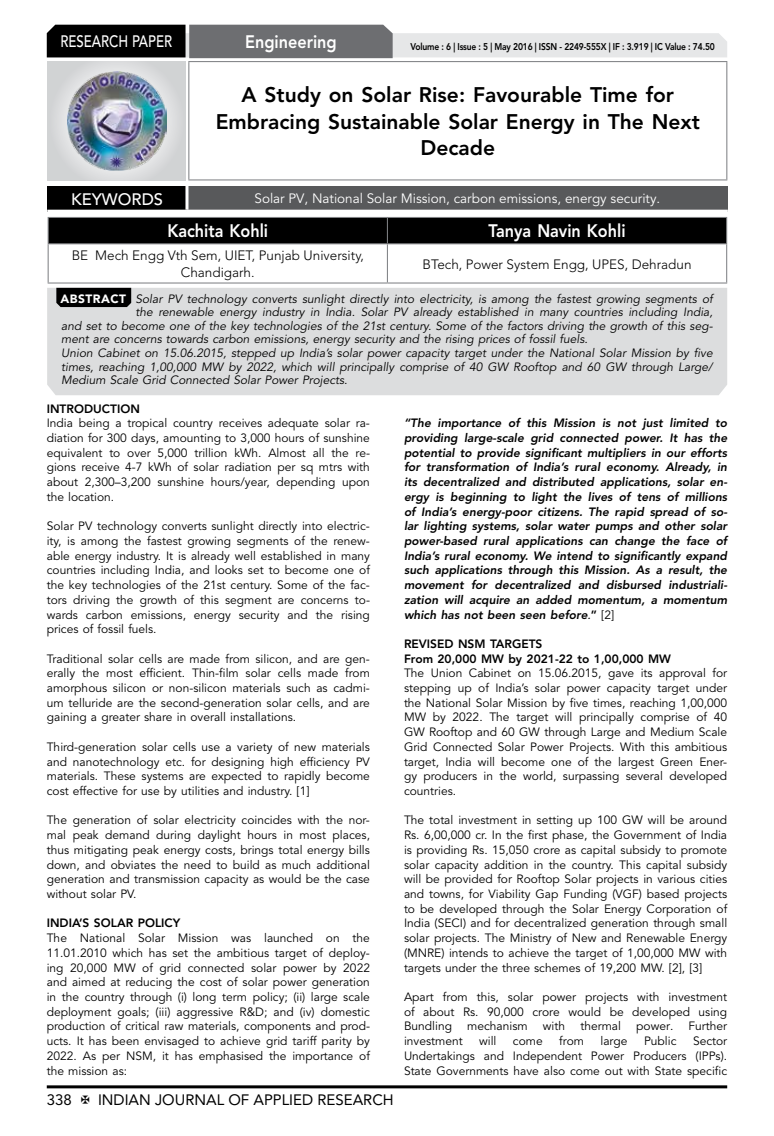
<style>
.page{position:relative;width:774px;height:1136px;background:#fff}
.page>*{position:absolute;margin:0;border:0;box-sizing:border-box;transform-origin:0 0}
.t1{font:800 21px/26.2px "Avenir LT Std";color:#000;text-align:center}
.t2{font:800 18px "Avenir LT Std";color:#fff;scale:.9 1}
.t3{font:500 16.5px "Avenir LT Std";color:#fff;scale:.8 1}
.t4{font:500 16.5px "Avenir LT Std";color:#fff}
.t5{font:15px "Avenir LT Std";color:#000}
.t6{font:300 13.5px/16.2px "Avenir LT Std";color:#000;text-align:center}
.t7{font:13.5px "Avenir LT Std";color:#fff}
.t8{font:12px/14.7px "Avenir LT Std";color:#000;text-align:justify}
.t9{font:italic 800 12px/14.7px "Avenir LT Std";color:#000;text-align:justify}
.t10{font:italic 12px "Avenir LT Std";color:#000}
.t11{font:800 12px/14.7px "Avenir LT Std";color:#000}
.t12{font:800 9.75px "Avenir LT Std";letter-spacing:-.02em;color:#000;scale:.87 1}
.s1{font-weight:900;font-style:normal;color:#fff}
.s2{font-weight:400}
.s3{font-style:normal}
.s4{font-weight:400;font-style:normal}
</style>
<div class="page">
<hr style="left:47px;top:1085px;width:680px;height:3px;background:#000">
<div style="left:48px;top:62px;width:137px;height:118px;background:linear-gradient(to right,#d9dadb,#d9dadb)"></div>
<img style="left:68px;top:71px;width:99px;height:100px">
<svg style="left:47px;top:25px;width:680px;height:33px;background:#979899"></svg>
<hr style="left:188px;top:61px;width:539px;height:1px;background:#808285">
<hr style="left:188px;top:62px;width:1px;height:117px;background:#808285">
<hr style="left:726px;top:62px;width:1px;height:117px;background:#808285">
<hr style="left:188px;top:179px;width:539px;height:1px;background:#808285">
<div style="left:47px;top:186px;width:140px;height:25px;background:#000"></div>
<div style="left:187px;top:186px;width:541px;height:25px;background:#58595b"></div>
<hr style="left:185px;top:186px;width:3px;height:24px;background:#fff">
<hr style="left:47px;top:210px;width:140px;height:3px;background:#fff">
<hr style="left:187px;top:210px;width:541px;height:3px;background:#fff">
<div style="left:48px;top:217px;width:679px;height:26px;background:#000"></div>
<hr style="left:48px;top:243px;width:339px;height:1px;background:#808285">
<hr style="left:48px;top:244px;width:1px;height:38px;background:#808285">
<hr style="left:387px;top:243px;width:340px;height:1px;background:#808285">
<hr style="left:387px;top:244px;width:1px;height:38px;background:#808285">
<hr style="left:726px;top:244px;width:1px;height:38px;background:#808285">
<hr style="left:48px;top:282px;width:339px;height:1px;background:#808285">
<hr style="left:387px;top:282px;width:340px;height:1px;background:#808285">
<div style="left:47px;top:288px;width:680px;height:107px;background:#dcddde"></div>
<svg style="left:56px;top:288px;width:75px;height:19px"></svg>
<h3 class="t3" style="left:60px;top:32px;width:139px">RESEARCH PAPER</h3>
<h2 class="t2" style="left:245px;top:31px;width:103px">Engineering</h2>
<p class="t12" style="left:410px;top:41px;width:351px">Volume : 6 | Issue : 5 | May 2016 | ISSN - 2249-555X | IF : 3.919 | IC Value : 74.50</p>
<h1 class="t1" style="left:216px;top:82px;width:486px">A Study on Solar Rise: Favourable Time for<br>Embracing Sustainable Solar Energy in The Next<br>Decade</h1>
<h3 class="t4" style="left:71px;top:189px;width:94px">KEYWORDS</h3>
<p class="t7" style="left:254px;top:190px;width:407px">Solar PV, National Solar Mission, carbon emissions, energy security.</p>
<h2 class="t2" style="left:167px;top:220px;width:114px">Kachita Kohli</h2>
<h2 class="t2" style="left:488px;top:220px;width:154px">Tanya Navin Kohli</h2>
<p class="t6" style="left:72px;top:248px;width:294px">BE Mech Engg Vth Sem, UIET, Punjab University,<br>Chandigarh.</p>
<p class="t6" style="left:423px;top:256px;width:270px">BTech, Power System Engg, UPES, Dehradun</p>
<p class="t10" style="left:61px;top:292px;width:653px"><span class="s1">ABSTRACT</span> Solar PV technology converts sunlight directly into electricity, is among the fastest growing segments of</p>
<p class="t10" style="left:135px;top:305px;width:579px">the renewable energy industry in India. Solar PV already established in many countries including India,</p>
<p class="t10" style="left:61px;top:319px;width:653px">and set to become one of the key technologies of the 21st century. Some of the factors driving the growth of this seg-</p>
<p class="t10" style="left:61px;top:332px;width:528px">ment are concerns towards carbon emissions, energy security and the rising prices of fossil fuels.</p>
<p class="t10" style="left:61px;top:346px;width:653px">Union Cabinet on 15.06.2015, stepped up India’s solar power capacity target under the National Solar Mission by five</p>
<p class="t10" style="left:61px;top:359px;width:653px">times, reaching 1,00,000 MW by 2022, which will principally comprise of 40 GW Rooftop and 60 GW through Large/</p>
<p class="t10" style="left:61px;top:373px;width:288px">Medium Scale Grid Connected Solar Power Projects.</p>
<p class="t11" style="left:47px;top:401px;width:95px">INTRODUCTION</p>
<p class="t8" style="left:47px;top:416px;width:325px">India being a tropical country receives adequate solar ra&shy;diation for 300 days, amounting to 3,000 hours of sunshine equivalent to over 5,000 trillion kWh. Almost all the re&shy;gions receive 4-7 kWh of solar radiation per sq mtrs with about 2,300–3,200 sunshine hours/year, depending upon the location.</p>
<p class="t8" style="left:47px;top:519px;width:325px">Solar PV technology converts sunlight directly into electric&shy;ity, is among the fastest growing segments of the renew&shy;able energy industry. It is already well established in many countries including India, and looks set to become one of the key technologies of the 21st century. Some of the fac&shy;tors driving the growth of this segment are concerns to&shy;wards carbon emissions, energy security and the rising prices of fossil fuels.</p>
<p class="t8" style="left:47px;top:651px;width:325px">Traditional solar cells are made from silicon, and are gen&shy;erally the most efficient. Thin-film solar cells made from amorphous silicon or non-silicon materials such as cadmi&shy;um telluride are the second-generation solar cells, and are gaining a greater share in overall installations.</p>
<p class="t8" style="left:47px;top:739px;width:325px">Third-generation solar cells use a variety of new materials and nanotechnology etc. for designing high efficiency PV materials. These systems are expected to rapidly become cost effective for use by utilities and industry. [1]</p>
<p class="t8" style="left:47px;top:813px;width:325px">The generation of solar electricity coincides with the nor&shy;mal peak demand during daylight hours in most places, thus mitigating peak energy costs, brings total energy bills down, and obviates the need to build as much additional generation and transmission capacity as would be the case without solar PV.</p>
<p class="t11" style="left:47px;top:915px;width:135px">INDIA’S SOLAR POLICY</p>
<p class="t8" style="left:47px;top:930px;width:325px">The National Solar Mission was launched on the 11.01.2010 which has set the ambitious target of deploy&shy;ing 20,000 MW of grid connected solar power by 2022 and aimed at reducing the cost of solar power generation in the country through (i) long term policy; (ii) large scale deployment goals; (iii) aggressive R&amp;D; and (iv) domestic production of critical raw materials, components and prod&shy;ucts. It has been envisaged to achieve grid tariff parity by 2022. As per NSM, it has emphasised the importance of the mission as:</p>
<p class="t9" style="left:404px;top:416px;width:325px">“The importance of this Mission is not just limited to providing large-scale grid connected power. It has the potential to provide significant multipliers in our efforts for transformation of India’s rural economy. Already, in its decentralized and distributed applications, solar en&shy;ergy is beginning to light the lives of tens of millions of India’s energy-poor citizens. The rapid spread of so&shy;lar lighting systems, solar water pumps and other solar power-based rural applications can change the face of India’s rural economy. We intend to significantly expand such applications through this Mission. As a result, the movement for decentralized and disbursed industriali&shy;zation will acquire an added momentum, a momentum which has not been seen before<span class="s2">.</span><span class="s3">”</span> <span class="s4">[2]</span></p>
<p class="t11" style="left:404px;top:636px;width:268px">REVISED NSM TARGETS<br>From 20,000 MW by 2021-22 to 1,00,000 MW</p>
<p class="t8" style="left:404px;top:666px;width:325px">The Union Cabinet on 15.06.2015, gave its approval for stepping up of India’s solar power capacity target under the National Solar Mission by five times, reaching 1,00,000<br>MW by 2022. The target will principally comprise of 40<br>GW Rooftop and 60 GW through Large and Medium Scale Grid Connected Solar Power Projects. With this ambitious target, India will become one of the largest Green Ener&shy;gy producers in the world, surpassing several developed countries.</p>
<p class="t8" style="left:404px;top:813px;width:325px">The total investment in setting up 100 GW will be around Rs. 6,00,000 cr. In the first phase, the Government of India is providing Rs. 15,050 crore as capital subsidy to promote solar capacity addition in the country. This capital subsidy will be provided for Rooftop Solar projects in various cities and towns, for Viability Gap Funding (VGF) based projects to be developed through the Solar Energy Corporation of India (SECI) and for decentralized generation through small solar projects. The Ministry of New and Renewable Energy (MNRE) intends to achieve the target of 1,00,000 MW with targets under the three schemes of 19,200 MW. [2], [3]</p>
<p class="t8" style="left:404px;top:989px;width:325px">Apart from this, solar power projects with investment of about Rs. 90,000 crore would be developed using Bundling</p>
<p class="t8" style="left:467px;top:1019px;width:62px">mechanism</p>
<p class="t8" style="left:543px;top:1019px;width:24px">with</p>
<p class="t8" style="left:580px;top:1019px;width:42px">thermal</p>
<p class="t8" style="left:636px;top:1019px;width:39px">power.</p>
<p class="t8" style="left:688px;top:1019px;width:40px">Further</p>
<p class="t8" style="left:404px;top:1033px;width:60px">investment</p>
<p class="t8" style="left:479px;top:1033px;width:19px">will</p>
<p class="t8" style="left:513px;top:1033px;width:31px">come</p>
<p class="t8" style="left:559px;top:1033px;width:26px">from</p>
<p class="t8" style="left:600px;top:1033px;width:29px">large</p>
<p class="t8" style="left:644px;top:1033px;width:34px">Public</p>
<p class="t8" style="left:404px;top:1033px;width:325px;text-indent:289px">Sector Undertakings and Independent Power Producers (IPPs).<br>State Governments have also come out with State specific</p>
<p class="t5" style="left:47px;top:1090px;width:27px">338</p>
<p class="t5" style="left:98px;top:1090px;width:297px">INDIAN JOURNAL OF APPLIED RESEARCH</p>
</div>
